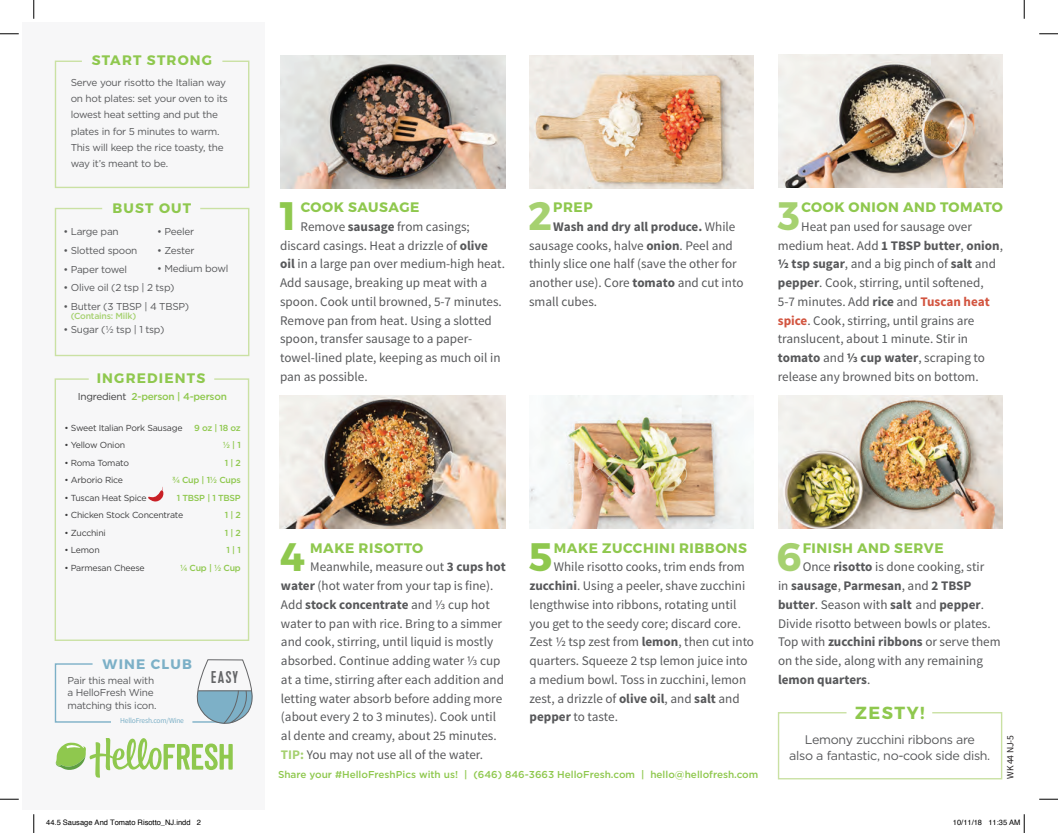
<style>
.page{position:relative;width:1058px;height:833px;background:#fff}
.page>*{position:absolute;margin:0;border:0;box-sizing:border-box;transform-origin:0 0}
.t1{font:700 39.62px "Montserrat";color:#8fc84e}
.t2{font:700 39.62px "Montserrat";color:#a6d170}
.t3{font:700 17.5px "Montserrat";letter-spacing:.085em;color:#8fc84e}
.t4{font:17px "Kapra";color:#636466}
.t5{font:700 13.75px "Montserrat";letter-spacing:.04em;color:#8fc84e}
.t6{font:700 13.75px "Montserrat";letter-spacing:.085em;color:#8fc84e}
.t7{font:700 13.75px "Montserrat";letter-spacing:.085em;color:#7cb0c7}
.t8{font:13.12px/18.8px "Source Sans Pro";color:#57585a}
.t9{font:12.5px/16.8px "Gotham";letter-spacing:-.025em;color:#57585a;text-align:center}
.t10{font:10px/16.2px "Gotham";letter-spacing:-.025em;color:#57585a}
.t11{font:500 10px "Gotham";color:#8fc84e}
.t12{font:500 10px "Gotham";letter-spacing:-.025em;color:#8fc84e}
.t13{font:9.62px "Source Sans Pro";color:#231f20}
.t14{font:8.75px "Gotham";letter-spacing:-.025em;color:#3e3e3f}
.t15{font:500 8.75px/17.5px "Gotham";letter-spacing:-.025em;color:#8fc84e;text-align:right}
.t16{font:500 8.75px "Gotham";letter-spacing:-.025em;color:#a6d170}
.t17{font:7.5px "Helvetica";color:#000}
.t18{font:7.5px "Source Sans Pro";letter-spacing:-.025em;color:#7cb0c7}
.s1{font-weight:400;color:#3e3e3f}
.s2{font-weight:700}
.s3{font-weight:700;color:#d2543f}
.s4{font-weight:700;color:#a6d170}
</style>
<div class="page">
<div style="left:23px;top:23px;width:242px;height:787px;background:#f7f7f8"></div>
<img style="left:529px;top:55px;width:225px;height:133px">
<img style="left:529px;top:395px;width:224px;height:133px">
<img style="left:280px;top:395px;width:225px;height:133px">
<img style="left:778px;top:395px;width:224px;height:133px">
<svg style="left:54px;top:207px;width:196px;height:150px"></svg>
<svg style="left:54px;top:378px;width:196px;height:263px"></svg>
<svg style="left:54px;top:60px;width:196px;height:128px"></svg>
<svg style="left:54px;top:663px;width:57px;height:60px"></svg>
<hr style="left:193px;top:721px;width:35px;height:1px;background:#7cb0c7">
<svg style="left:197px;top:659px;width:55px;height:64px"></svg>
<img style="left:281px;top:55px;width:224px;height:133px">
<img style="left:778px;top:55px;width:224px;height:132px">
<svg style="left:147px;top:486px;width:17px;height:19px"></svg>
<svg style="left:56px;top:738px;width:177px;height:39px"></svg>
<svg style="left:777px;top:712px;width:226px;height:68px"></svg>
<svg style="left:0;top:33px;width:19px;height:2px"></svg>
<svg style="left:1039px;top:33px;width:19px;height:2px"></svg>
<svg style="left:0;top:798px;width:19px;height:2px"></svg>
<svg style="left:1039px;top:798px;width:19px;height:2px"></svg>
<svg style="left:33px;top:0;width:2px;height:19px"></svg>
<svg style="left:33px;top:814px;width:2px;height:19px"></svg>
<svg style="left:1023px;top:0;width:2px;height:19px"></svg>
<svg style="left:1023px;top:814px;width:2px;height:19px"></svg>
<p class="t6" style="left:92px;top:52px;width:122px">START STRONG</p>
<p class="t10" style="left:71px;top:74px;width:159px">Serve your risotto the Italian way on hot plates: set your oven to its lowest heat setting and put the plates in for 5 minutes to warm.<br>This will keep the rice toasty, the way it’s meant to be.</p>
<p class="t5" style="left:113px;top:199px;width:80px">BUST OUT</p>
<p class="t10" style="left:157px;top:223px;width:39px">• Peeler</p>
<p class="t10" style="left:157px;top:242px;width:39px">• Zester</p>
<p class="t10" style="left:157px;top:260px;width:73px">• Medium bowl</p>
<p class="t10" style="left:63px;top:223px;width:57px">• Large pan</p>
<p class="t10" style="left:63px;top:242px;width:75px">• Slotted spoon</p>
<p class="t10" style="left:63px;top:261px;width:65px">• Paper towel</p>
<p class="t10" style="left:63px;top:279px;width:112px">• Olive oil (2 tsp | 2 tsp)</p>
<p class="t10" style="left:63px;top:298px;width:127px">• Butter (3 TBSP | 4 TBSP)</p>
<p class="t16" style="left:71px;top:310px;width:67px">(Contains: Milk)</p>
<p class="t10" style="left:63px;top:321px;width:102px">• Sugar (½ tsp | 1 tsp)</p>
<p class="t6" style="left:97px;top:369px;width:110px">INGREDIENTS</p>
<p class="t12" style="left:78px;top:390px;width:151px"><span class="s1">Ingredient</span> 2-person | 4-person</p>
<p class="t15" style="left:172px;top:419px;width:70px">9 oz | 18 oz<br>½ | 1<br>1 | 2<br>¾ Cup | 1½ Cups<br>1 TBSP | 1 TBSP<br>1 | 2<br>1 | 2<br>1 | 1<br>¼ Cup | ½ Cup</p>
<p class="t14" style="left:64px;top:422px;width:120px">• Sweet Italian Pork Sausage</p>
<p class="t14" style="left:64px;top:439px;width:62px">• Yellow Onion</p>
<p class="t14" style="left:64px;top:457px;width:66px">• Roma Tomato</p>
<p class="t14" style="left:64px;top:474px;width:60px">• Arborio Rice</p>
<p class="t14" style="left:64px;top:492px;width:84px">• Tuscan Heat Spice</p>
<p class="t14" style="left:64px;top:509px;width:120px">• Chicken Stock Concentrate</p>
<p class="t14" style="left:64px;top:527px;width:43px">• Zucchini</p>
<p class="t14" style="left:64px;top:544px;width:37px">• Lemon</p>
<p class="t14" style="left:64px;top:562px;width:82px">• Parmesan Cheese</p>
<p class="t7" style="left:103px;top:655px;width:91px">WINE CLUB</p>
<p class="t10" style="left:68px;top:673px;width:90px;line-height:12.5px">Pair this meal with a HelloFresh Wine matching this icon.</p>
<p class="t18" style="left:120px;top:716px;width:65px">HelloFresh.com/Wine</p>
<p class="t4" style="left:211px;top:667px;width:28px">EASY</p>
<h1 class="t1" style="left:280px;top:191px;width:18px">1</h1>
<p class="t5" style="left:301px;top:198px;width:120px">COOK SAUSAGE</p>
<p class="t8" style="left:280px;top:217px;width:226px;text-indent:20px">Remove <span class="s2">sausage</span> from casings; discard casings. Heat a drizzle of <span class="s2">olive oil</span> in a large pan over medium-high heat.<br>Add sausage, breaking up meat with a spoon. Cook until browned, 5-7 minutes.<br>Remove pan from heat. Using a slotted spoon, transfer sausage to a paper&shy;towel-lined plate, keeping as much oil in pan as possible.</p>
<h1 class="t2" style="left:528px;top:191px;width:25px">2</h1>
<p class="t5" style="left:553px;top:198px;width:41px">PREP</p>
<p class="t8" style="left:529px;top:217px;width:216px;text-indent:24px"><span class="s2">Wash and dry all produce.</span> While sausage cooks, halve <span class="s2">onion</span>. Peel and thinly slice one half (save the other for another use). Core <span class="s2">tomato</span> and cut into small cubes.</p>
<h1 class="t2" style="left:778px;top:191px;width:24px">3</h1>
<p class="t5" style="left:801px;top:198px;width:203px">COOK ONION AND TOMATO</p>
<p class="t8" style="left:778px;top:217px;width:226px;text-indent:23px">Heat pan used for sausage over medium heat. Add <span class="s2">1 TBSP butter</span>, <span class="s2">onion</span>, <span class="s2">½ tsp sugar</span>, and a big pinch of <span class="s2">salt</span> and <span class="s2">pepper</span>. Cook, stirring, until softened, 5-7 minutes. Add <span class="s2">rice</span> and <span class="s3">Tuscan heat spice</span>. Cook, stirring, until grains are translucent, about 1 minute. Stir in <span class="s2">tomato</span> and <span class="s2">⅓ cup water</span>, scraping to release any browned bits on bottom.</p>
<h1 class="t1" style="left:280px;top:532px;width:27px">4</h1>
<p class="t5" style="left:310px;top:539px;width:114px">MAKE RISOTTO</p>
<p class="t8" style="left:281px;top:557px;width:226px;text-indent:29px">Meanwhile, measure out <span class="s2">3 cups hot water</span> (hot water from your tap is fine).<br>Add <span class="s2">stock concentrate</span> and ⅓ cup hot water to pan with rice. Bring to a simmer and cook, stirring, until liquid is mostly absorbed. Continue adding water ⅓ cup at a time, stirring after each addition and letting water absorb before adding more (about every 2 to 3 minutes). Cook until al dente and creamy, about 25 minutes.<br><span class="s4">TIP:</span> You may not use all of the water.</p>
<h1 class="t1" style="left:529px;top:532px;width:25px">5</h1>
<p class="t5" style="left:554px;top:539px;width:195px">MAKE ZUCCHINI RIBBONS</p>
<p class="t8" style="left:529px;top:557px;width:226px;text-indent:24px">While risotto cooks, trim ends from <span class="s2">zucchini</span>. Using a peeler, shave zucchini lengthwise into ribbons, rotating until you get to the seedy core; discard core.<br>Zest ½ tsp zest from <span class="s2">lemon</span>, then cut into quarters. Squeeze 2 tsp lemon juice into a medium bowl. Toss in zucchini, lemon zest, a drizzle of <span class="s2">olive oil</span>, and <span class="s2">salt</span> and <span class="s2">pepper</span> to taste.</p>
<p class="t11" style="left:278px;top:767px;width:482px">Share your #HelloFreshPics with us! | (646) 846-3663 HelloFresh.com | hello@hellofresh.com</p>
<h1 class="t2" style="left:776px;top:532px;width:27px">6</h1>
<p class="t5" style="left:802px;top:539px;width:142px">FINISH AND SERVE</p>
<p class="t8" style="left:778px;top:557px;width:224px;text-indent:25px">Once <span class="s2">risotto</span> is done cooking, stir<br>in <span class="s2">sausage</span>, <span class="s2">Parmesan</span>, and <span class="s2">2 TBSP butter</span>. Season with <span class="s2">salt</span> and <span class="s2">pepper</span>.<br>Divide risotto between bowls or plates.<br>Top with <span class="s2">zucchini ribbons</span> or serve them on the side, along with any remaining <span class="s2">lemon quarters</span>.</p>
<h2 class="t3" style="left:855px;top:702px;width:71px">ZESTY!</h2>
<p class="t9" style="left:789px;top:730px;width:203px">Lemony zucchini ribbons are<br>also a fantastic, no-cook side dish.</p>
<p class="t13" style="left:1004px;top:778px;width:44px;rotate:-90deg">WK 44 NJ-5</p>
<p class="t17" style="left:46px;top:817px;width:156px">44.5 Sausage And Tomato Risotto_NJ.indd 2</p>
<p class="t17" style="left:953px;top:817px;width:69px">10/11/18 11:35 AM</p>
</div>
